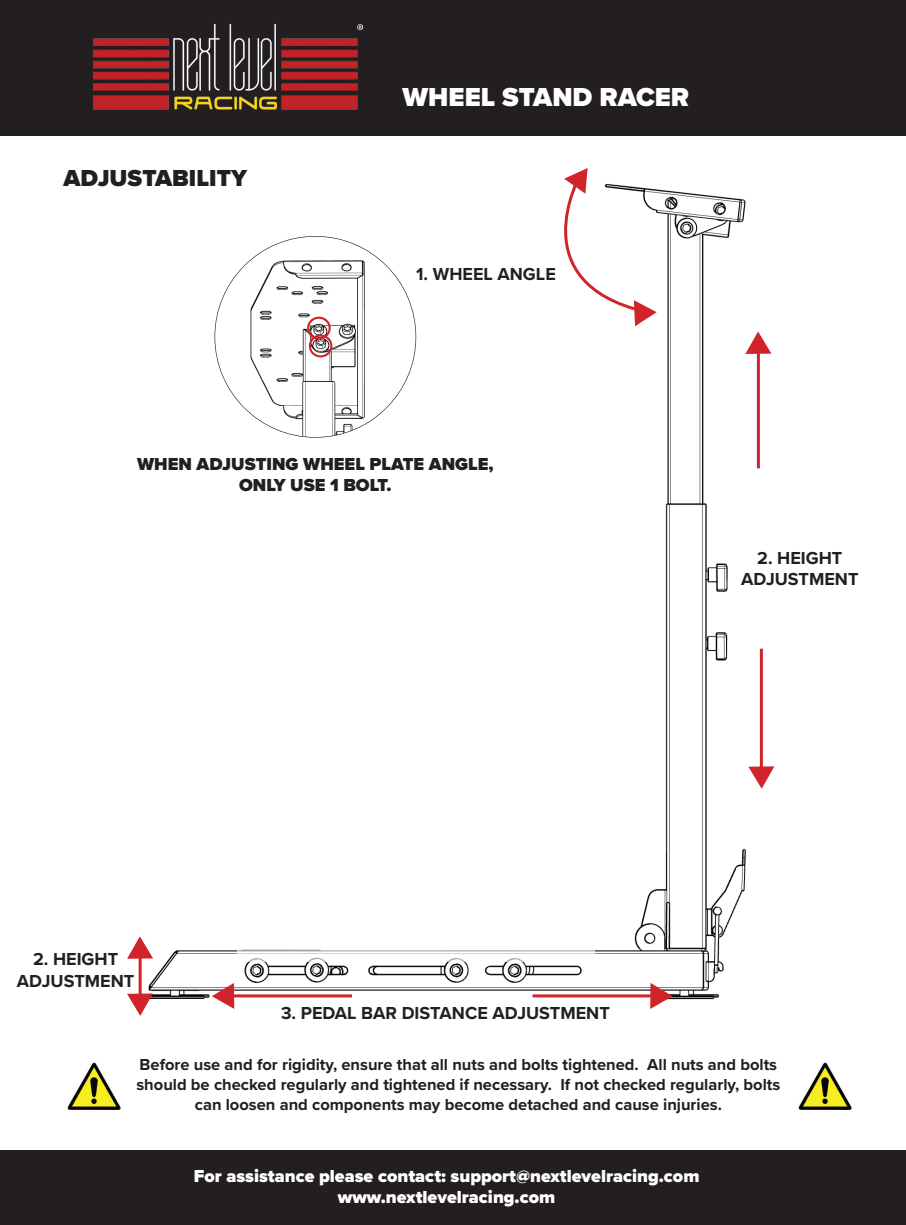
<style>
.page{position:relative;width:906px;height:1225px;background:#fff}
.page>*{position:absolute;margin:0;border:0;box-sizing:border-box;transform-origin:0 0}
.t1{font:900 27px "Proxima Nova";color:#fff}
.t2{font:900 24px "Proxima Nova";color:#231f20}
.t3{font:900 18px/21.6px "Proxima Nova";color:#fff;text-align:center}
.t4{font:700 18px "Proxima Nova";color:#231f20}
.t5{font:900 18px "Proxima Nova";color:#231f20}
.t6{font:700 16.5px/19.8px "Proxima Nova";color:#231f20;text-align:center}
</style>
<div class="page">
<div style="left:0;top:0;width:906px;height:136px;background:#231f20"></div>
<img style="left:94px;top:23px;width:269px;height:87px">
<div style="left:0;top:1149px;width:906px;height:76px;background:#231f20"></div>
<img style="left:138px;top:189px;width:622px;height:811px">
<img style="left:67px;top:1062px;width:54px;height:47px">
<img style="left:798px;top:1062px;width:54px;height:47px">
<svg style="left:520px;top:168px;width:138px;height:161px"></svg>
<hr style="left:757px;top:339px;width:3px;height:129px;background:#d1232a">
<svg style="left:743px;top:330px;width:29px;height:25px"></svg>
<hr style="left:760px;top:648px;width:3px;height:129px;background:#d1232a">
<svg style="left:745px;top:765px;width:30px;height:25px"></svg>
<hr style="left:223px;top:994px;width:129px;height:3px;background:#d1232a">
<svg style="left:211px;top:980px;width:25px;height:29px"></svg>
<hr style="left:532px;top:994px;width:129px;height:3px;background:#d1232a">
<svg style="left:648px;top:980px;width:26px;height:29px"></svg>
<svg style="left:238px;top:940px;width:357px;height:21px"></svg>
<hr style="left:139px;top:944px;width:3px;height:65px;background:#d1232a">
<svg style="left:127px;top:935px;width:29px;height:25px"></svg>
<svg style="left:127px;top:992px;width:29px;height:24px"></svg>
<svg style="left:214px;top:236px;width:202px;height:202px"></svg>
<div style="left:307px;top:317px;width:24px;height:22px;border:2px solid #d1232a;border-radius:50%"></div>
<div style="left:309px;top:334px;width:23px;height:23px;border:2px solid #d1232a;border-radius:50%"></div>
<p class="t2" style="left:63px;top:160px;width:185px">ADJUSTABILITY</p>
<h1 class="t1" style="left:402px;top:77px;width:288px">WHEEL STAND RACER</h1>
<p class="t4" style="left:416px;top:260px;width:141px">1. WHEEL ANGLE</p>
<p class="t5" style="left:137px;top:450px;width:358px">WHEN ADJUSTING WHEEL PLATE ANGLE,</p>
<p class="t5" style="left:239px;top:472px;width:154px">ONLY USE 1 BOLT.</p>
<p class="t4" style="left:757px;top:544px;width:87px">2. HEIGHT</p>
<p class="t4" style="left:741px;top:566px;width:119px">ADJUSTMENT</p>
<p class="t4" style="left:33px;top:945px;width:87px">2. HEIGHT</p>
<p class="t4" style="left:17px;top:967px;width:119px">ADJUSTMENT</p>
<p class="t4" style="left:281px;top:1000px;width:330px">3. PEDAL BAR DISTANCE ADJUSTMENT</p>
<p class="t6" style="left:136px;top:1054px;width:645px">Before use and for rigidity, ensure that all nuts and bolts tightened. All nuts and bolts should be checked regularly and tightened if necessary. If not checked regularly, bolts can loosen and components may become detached and cause injuries.</p>
<p class="t3" style="left:194px;top:1164px;width:507px">For assistance please contact: support@nextlevelracing.com www.nextlevelracing.com</p>
</div>
